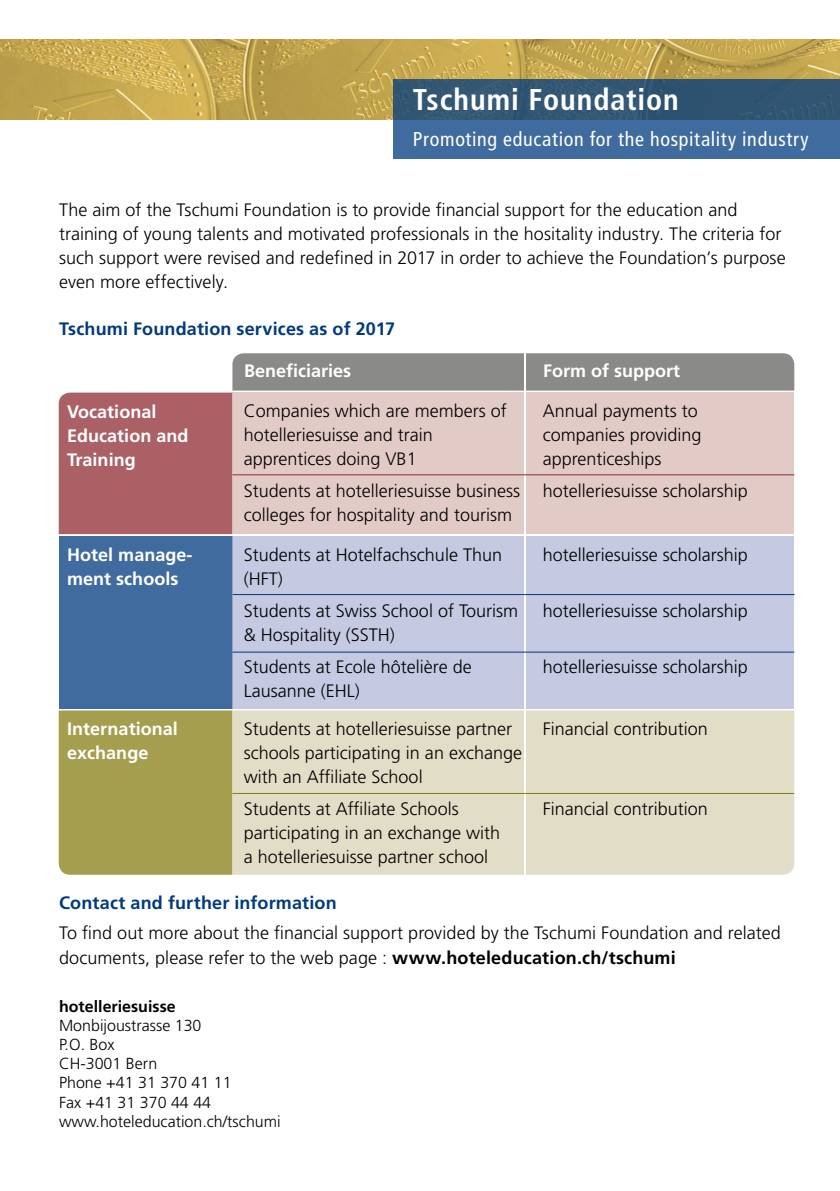
<style>
.page{position:relative;width:840px;height:1191px;background:#fff}
.page>*{position:absolute;margin:0;border:0;box-sizing:border-box;transform-origin:0 0}
.t1{font:700 condensed 30px "Frutiger LT Std";letter-spacing:.03em;color:#fff}
.t2{font:condensed 20px "Frutiger LT Std";letter-spacing:.035em;color:#fff}
.t3{font:300 18px/24px "Frutiger LT Std";color:#000}
.t4{font:700 18px/24px "Frutiger LT Std";color:#fff}
.t5{font:700 18px "Frutiger LT Std";letter-spacing:.01em;color:#003a7e}
.t6{font:300 16px/19.2px "Frutiger LT Std";color:#000}
.t7{font:700 16px "Frutiger LT Std";color:#000}
.s1{font-weight:700}
</style>
<div class="page">
<img style="left:0;top:40px;width:839px;height:79px">
<svg style="left:393px;top:79px;width:446px;height:80px;background:#386087"></svg>
<div style="left:59px;top:536px;width:173px;height:172px;background:#406b9e"></div>
<div style="left:232px;top:536px;width:561px;height:172px;background:#c5c9e1"></div>
<div style="left:59px;top:710px;width:173px;height:164px;background:#a49e4e"></div>
<div style="left:232px;top:710px;width:561px;height:164px;background:#e1ddc6"></div>
<svg style="left:59px;top:353px;width:734px;height:181px;background:#cbb0ae"></svg>
<hr style="left:523px;top:350px;width:2px;height:524px;background:#fff">
<hr style="left:232px;top:474px;width:561px;height:1px;background:#8f2b33">
<hr style="left:232px;top:793px;width:561px;height:1px;background:#867e14">
<hr style="left:232px;top:651px;width:561px;height:1px;background:#003a7e">
<hr style="left:233px;top:594px;width:561px;height:1px;background:#003a7e">
<h1 class="t1" style="left:412px;top:82px;width:267px">Tschumi Foundation</h1>
<p class="t2" style="left:412px;top:127px;width:397px">Promoting education for the hospitality industry</p>
<p class="t3" style="left:59px;top:198px;width:727px">The aim of the Tschumi Foundation is to provide financial support for the education and training of young talents and motivated professionals in the hositality industry. The criteria for such support were revised and redefined in 2017 in order to achieve the Foundation’s purpose even more effectively.</p>
<p class="t5" style="left:59px;top:318px;width:337px">Tschumi Foundation services as of 2017</p>
<p class="t4" style="left:67px;top:400px;width:123px">Vocational<br>Education and<br>Training</p>
<p class="t4" style="left:67px;top:543px;width:127px">Hotel manage&shy;ment schools</p>
<p class="t4" style="left:67px;top:717px;width:112px">International exchange</p>
<p class="t4" style="left:244px;top:359px;width:109px">Beneficiaries</p>
<p class="t4" style="left:542px;top:359px;width:138px">Form of support</p>
<p class="t3" style="left:243px;top:399px;width:264px">Companies which are members of hotelleriesuisse and train apprentices doing VB1</p>
<p class="t3" style="left:243px;top:478px;width:278px">Students at hotelleriesuisse business colleges for hospitality and tourism</p>
<p class="t3" style="left:243px;top:543px;width:260px">Students at Hotelfachschule Thun (HFT)</p>
<p class="t3" style="left:243px;top:599px;width:276px">Students at Swiss School of Tourism &amp; Hospitality (SSTH)</p>
<p class="t3" style="left:243px;top:655px;width:229px">Students at Ecole hôtelière de<br>Lausanne (EHL)</p>
<p class="t3" style="left:243px;top:717px;width:280px">Students at hotelleriesuisse partner schools participating in an exchange with an Affiliate School</p>
<p class="t3" style="left:243px;top:797px;width:258px">Students at Affiliate Schools participating in an exchange with a hotelleriesuisse partner school</p>
<p class="t3" style="left:542px;top:398px;width:160px">Annual payments to companies providing apprenticeships</p>
<p class="t3" style="left:542px;top:478px;width:207px">hotelleriesuisse scholarship</p>
<p class="t3" style="left:542px;top:543px;width:207px">hotelleriesuisse scholarship</p>
<p class="t3" style="left:542px;top:599px;width:207px">hotelleriesuisse scholarship</p>
<p class="t3" style="left:542px;top:655px;width:207px">hotelleriesuisse scholarship</p>
<p class="t3" style="left:542px;top:717px;width:167px">Financial contribution</p>
<p class="t3" style="left:542px;top:797px;width:167px">Financial contribution</p>
<p class="t5" style="left:59px;top:892px;width:279px">Contact and further information</p>
<p class="t3" style="left:59px;top:920px;width:723px;line-height:25px">To find out more about the financial support provided by the Tschumi Foundation and related documents, please refer to the web page : <span class="s1">www.hoteleducation.ch/tschumi</span></p>
<p class="t7" style="left:59px;top:996px;width:118px">hotelleriesuisse</p>
<p class="t6" style="left:59px;top:1015px;width:223px">Monbijoustrasse 130<br>P.O. Box<br>CH-3001 Bern<br>Phone +41 31 370 41 11<br>Fax +41 31 370 44 44 www.hoteleducation.ch/tschumi</p>
</div>
